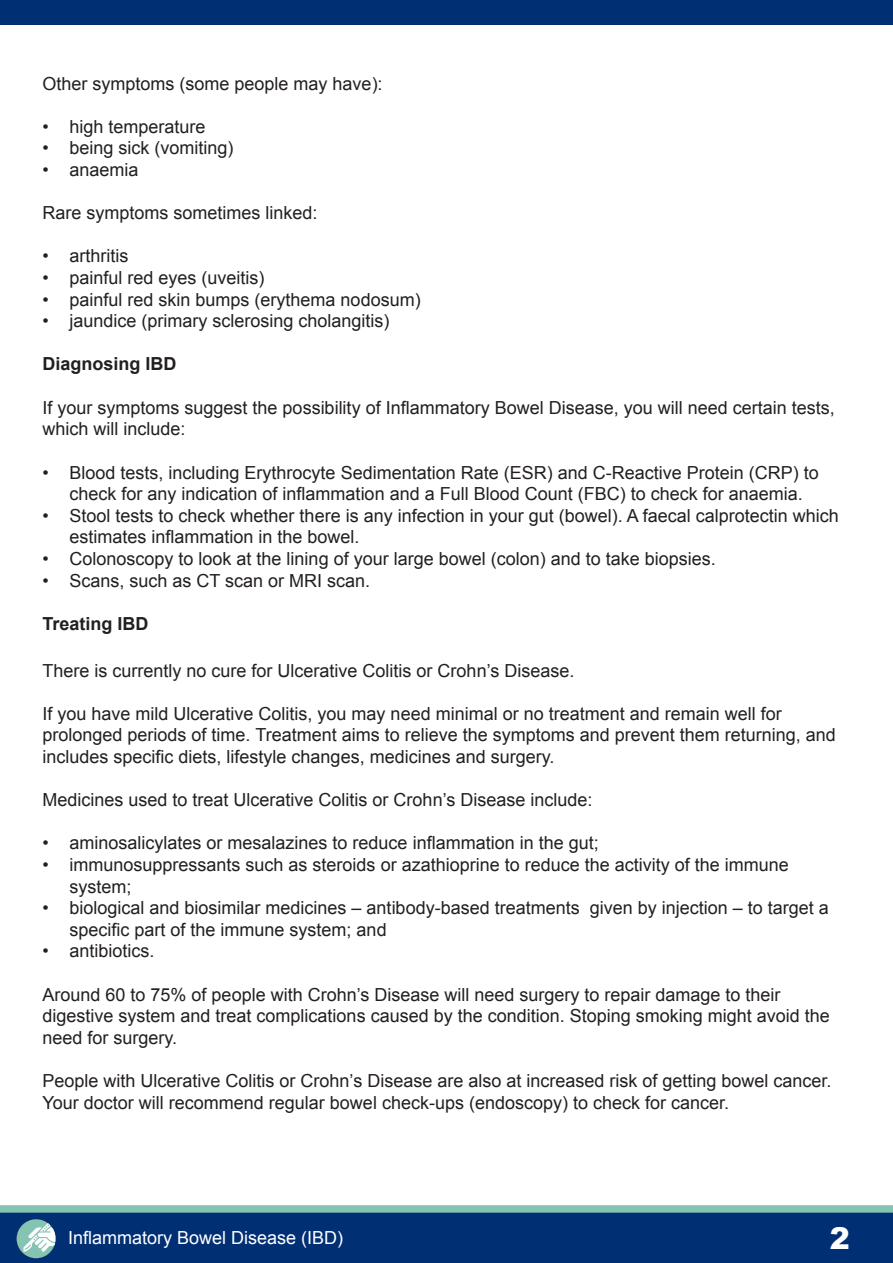
<style>
.page{position:relative;width:893px;height:1263px;background:#fff}
.page>*{position:absolute;margin:0;border:0;box-sizing:border-box;transform-origin:0 0}
.t1{font:900 30px "Arial";color:#fff}
.t2{font:18px/21.6px "Arial";color:#231f20}
.t3{font:18px "Arial";color:#fff}
.t4{font:700 18px "Arial";color:#231f20}
</style>
<div class="page">
<div style="left:0;top:0;width:893px;height:25px;background:#002f74"></div>
<div style="left:0;top:1208px;width:893px;height:55px;background:#002f74"></div>
<div style="left:0;top:1205px;width:893px;height:8px;background:#85c4b3"></div>
<div style="left:17px;top:1219px;width:39px;height:39px;background:#85c4b3;border-radius:50%"></div>
<svg style="left:23px;top:1220px;width:33px;height:32px"></svg>
<p class="t2" style="left:43px;top:73px;width:342px">Other symptoms (some people may have):</p>
<p class="t2" style="left:43px;top:116px;width:165px">• high temperature</p>
<p class="t2" style="left:43px;top:138px;width:193px">• being sick (vomiting)</p>
<p class="t2" style="left:43px;top:159px;width:98px">• anaemia</p>
<p class="t2" style="left:43px;top:202px;width:277px">Rare symptoms sometimes linked:</p>
<p class="t2" style="left:43px;top:246px;width:88px">• arthritis</p>
<p class="t2" style="left:43px;top:267px;width:224px">• painful red eyes (uveitis)</p>
<p class="t2" style="left:43px;top:289px;width:380px">• painful red skin bumps (erythema nodosum)</p>
<p class="t2" style="left:43px;top:310px;width:349px">• jaundice (primary sclerosing cholangitis)</p>
<p class="t4" style="left:43px;top:352px;width:136px">Diagnosing IBD</p>
<p class="t2" style="left:43px;top:397px;width:794px">If your symptoms suggest the possibility of Inflammatory Bowel Disease, you will need certain tests, which will include:</p>
<p class="t2" style="left:70px;top:462px;width:751px;text-indent:-27px">• Blood tests, including Erythrocyte Sedimentation Rate (ESR) and C-Reactive Protein (CRP) to check for any indication of inflammation and a Full Blood Count (FBC) to check for anaemia.</p>
<p class="t2" style="left:70px;top:505px;width:771px;text-indent:-27px">• Stool tests to check whether there is any infection in your gut (bowel). A faecal calprotectin which estimates inflammation in the bowel.</p>
<p class="t2" style="left:43px;top:548px;width:675px">• Colonoscopy to look at the lining of your large bowel (colon) and to take biopsies.</p>
<p class="t2" style="left:43px;top:570px;width:329px">• Scans, such as CT scan or MRI scan.</p>
<p class="t4" style="left:43px;top:611px;width:108px">Treating IBD</p>
<p class="t2" style="left:43px;top:660px;width:533px">There is currently no cure for Ulcerative Colitis or Crohn’s Disease.</p>
<p class="t2" style="left:43px;top:703px;width:795px">If you have mild Ulcerative Colitis, you may need minimal or no treatment and remain well for prolonged periods of time. Treatment aims to relieve the symptoms and prevent them returning, and includes specific diets, lifestyle changes, medicines and surgery.</p>
<p class="t2" style="left:43px;top:789px;width:551px">Medicines used to treat Ulcerative Colitis or Crohn’s Disease include:</p>
<p class="t2" style="left:43px;top:832px;width:558px">• aminosalicylates or mesalazines to reduce inflammation in the gut;</p>
<p class="t2" style="left:70px;top:854px;width:721px;text-indent:-27px">• immunosuppressants such as steroids or azathioprine to reduce the activity of the immune system;</p>
<p class="t2" style="left:70px;top:897px;width:761px;text-indent:-27px">• biological and biosimilar medicines – antibody-based treatments given by injection – to target a specific part of the immune system; and</p>
<p class="t2" style="left:43px;top:940px;width:114px">• antibiotics.</p>
<p class="t2" style="left:43px;top:984px;width:789px">Around 60 to 75% of people with Crohn’s Disease will need surgery to repair damage to their digestive system and treat complications caused by the condition. Stoping smoking might avoid the need for surgery.</p>
<p class="t2" style="left:43px;top:1070px;width:791px">People with Ulcerative Colitis or Crohn’s Disease are also at increased risk of getting bowel cancer.<br>Your doctor will recommend regular bowel check-ups (endoscopy) to check for cancer.</p>
<p class="t3" style="left:68px;top:1226px;width:277px">Inflammatory Bowel Disease (IBD)</p>
<h1 class="t1" style="left:830px;top:1216px;width:22px">2</h1>
</div>
